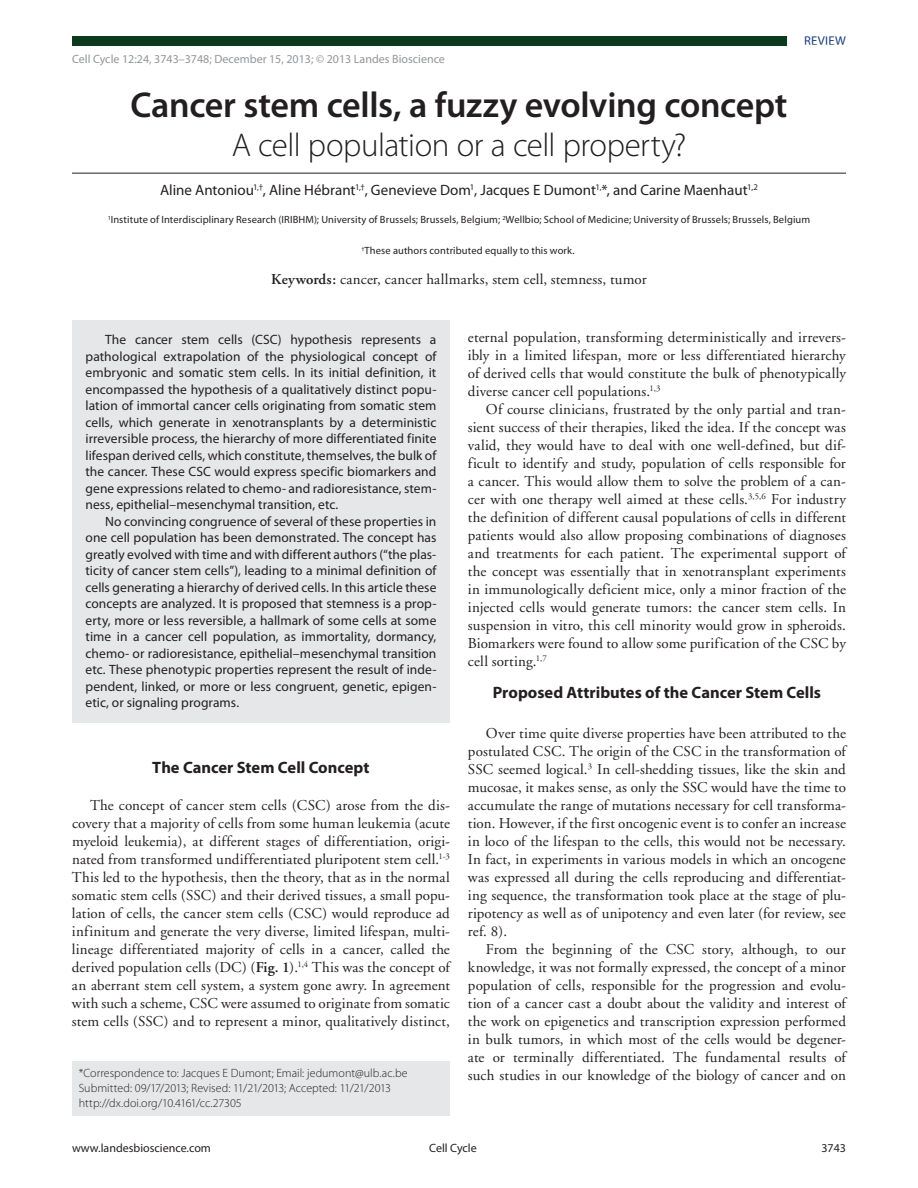
<style>
.page{position:relative;width:918px;height:1188px;background:#fff}
.page>*{position:absolute;margin:0;border:0;box-sizing:border-box;transform-origin:0 0}
.t1{font:600 36px "Myriad Pro";letter-spacing:-.01em;color:#231f20}
.t2{font:300 33px "Myriad Pro";letter-spacing:-.015em;color:#231f20}
.t3{font:700 16.5px "Myriad Pro";color:#231f20}
.t4{font:15px/18px "Adobe Garamond";letter-spacing:.005em;color:#231f20;text-align:justify}
.t5{font:15px "Myriad Pro";color:#231f20}
.t6{font:13.5px/16.5px "Myriad Pro";letter-spacing:.005em;color:#231f20;text-align:justify}
.t7{font:12.75px "Myriad Pro";letter-spacing:.02em;color:#193f7c}
.t8{font:300 12px/15px "Myriad Pro";color:#231f20}
.t9{font:12px "Myriad Pro";color:#939598}
.t10{font:12px "Myriad Pro";color:#231f20}
.t11{font:10.5px "Myriad Pro";letter-spacing:.01em;color:#231f20}
.s1{font-weight:600}
</style>
<div class="page">
<div style="left:72px;top:36px;width:774px;height:10px;background:#0b3b1c"></div>
<svg style="left:787px;top:36px;width:59px;height:10px"></svg>
<div style="left:72px;top:1061px;width:378px;height:55px;background:#e6e7e9"></div>
<hr style="left:72px;top:173px;width:774px;height:1px;background:#231f20">
<div style="left:72px;top:321px;width:378px;height:402px;background:#e6e7e9"></div>
<p class="t9" style="left:72px;top:52px;width:374px">Cell Cycle 12:24, 3743–3748; December 15, 2013; © 2013 Landes Bioscience</p>
<p class="t7" style="left:804px;top:33px;width:43px">Review</p>
<h1 class="t1" style="left:130px;top:82px;width:659px">Cancer stem cells, a fuzzy evolving concept</h1>
<h2 class="t2" style="left:232px;top:125px;width:456px">A cell population or a cell property?</h2>
<p class="t5" style="left:160px;top:180px;width:599px">Aline Antoniou<sup>1,†</sup>, Aline Hébrant<sup>1,†</sup>, Genevieve Dom<sup>1</sup>, Jacques E Dumont<sup>1,</sup>*, and Carine Maenhaut<sup>1,2</sup></p>
<p class="t11" style="left:108px;top:213px;width:704px"><sup>1</sup>Institute of Interdisciplinary Research (IRIBHM); University of Brussels; Brussels, Belgium; <sup>2</sup>Wellbio; School of Medicine; University of Brussels; Brussels, Belgium</p>
<p class="t11" style="left:361px;top:244px;width:215px"><sup>†</sup>These authors contributed equally to this work.</p>
<p class="t4" style="left:271px;top:271px;width:377px"><span class="s1">Keywords:</span> cancer, cancer hallmarks, stem cell, stemness, tumor</p>
<p class="t6" style="left:86px;top:331px;width:352px;text-indent:20px">The cancer stem cells (CSC) hypothesis represents a pathological extrapolation of the physiological concept of embryonic and somatic stem cells. In its initial definition, it encompassed the hypothesis of a qualitatively distinct popu&shy;lation of immortal cancer cells originating from somatic stem cells, which generate in xenotransplants by a deterministic irreversible process, the hierarchy of more differentiated finite lifespan derived cells, which constitute, themselves, the bulk of the cancer. These CSC would express specific biomarkers and gene expressions related to chemo- and radioresistance, stem&shy;ness, epithelial–mesenchymal transition, etc.</p>
<p class="t6" style="left:86px;top:513px;width:352px;text-indent:19px">No convincing congruence of several of these properties in one cell population has been demonstrated. The concept has greatly evolved with time and with different authors (“the plas&shy;ticity of cancer stem cells”), leading to a minimal definition of cells generating a hierarchy of derived cells. In this article these concepts are analyzed. It is proposed that stemness is a prop&shy;erty, more or less reversible, a hallmark of some cells at some time in a cancer cell population, as immortality, dormancy, chemo- or radioresistance, epithelial–mesenchymal transition etc. These phenotypic properties represent the result of inde&shy;pendent, linked, or more or less congruent, genetic, epigen&shy;etic, or signaling programs.</p>
<p class="t3" style="left:152px;top:756px;width:219px">The Cancer Stem Cell Concept</p>
<p class="t4" style="left:72px;top:797px;width:380px;text-indent:18px">The concept of cancer stem cells (CSC) arose from the dis&shy;covery that a majority of cells from some human leukemia (acute myeloid leukemia), at different stages of differentiation, origi&shy;nated from transformed undifferentiated pluripotent stem cell.<sup>1-3<br></sup>This led to the hypothesis, then the theory, that as in the normal somatic stem cells (SSC) and their derived tissues, a small popu&shy;lation of cells, the cancer stem cells (CSC) would reproduce ad infinitum and generate the very diverse, limited lifespan, multi&shy;lineage differentiated majority of cells in a cancer, called the derived population cells (DC) (<span class="s1">Fig. 1</span>).<sup>1,4</sup> This was the concept of an aberrant stem cell system, a system gone awry. In agreement with such a scheme, CSC were assumed to originate from somatic stem cells (SSC) and to represent a minor, qualitatively distinct,</p>
<p class="t8" style="left:79px;top:1065px;width:331px">*Correspondence to: Jacques E Dumont; Email: jedumont@ulb.ac.be<br>Submitted: 09/17/2013; Revised: 11/21/2013; Accepted: 11/21/2013 http://dx.doi.org/10.4161/cc.27305</p>
<p class="t4" style="left:468px;top:329px;width:379px">eternal population, transforming deterministically and irrevers&shy;ibly in a limited lifespan, more or less differentiated hierarchy of derived cells that would constitute the bulk of phenotypically diverse cancer cell populations.<sup>1,3</sup></p>
<p class="t4" style="left:468px;top:401px;width:380px;text-indent:18px">Of course clinicians, frustrated by the only partial and tran&shy;sient success of their therapies, liked the idea. If the concept was valid, they would have to deal with one well-defined, but dif&shy;ficult to identify and study, population of cells responsible for a cancer. This would allow them to solve the problem of a can&shy;cer with one therapy well aimed at these cells.<sup>3,5,6</sup> For industry the definition of different causal populations of cells in different patients would also allow proposing combinations of diagnoses and treatments for each patient. The experimental support of the concept was essentially that in xenotransplant experiments in immunologically deficient mice, only a minor fraction of the injected cells would generate tumors: the cancer stem cells. In suspension in vitro, this cell minority would grow in spheroids.<br>Biomarkers were found to allow some purification of the CSC by cell sorting.<sup>1,7</sup></p>
<p class="t3" style="left:493px;top:682px;width:330px">Proposed Attributes of the Cancer Stem Cells</p>
<p class="t4" style="left:468px;top:725px;width:379px;text-indent:18px">Over time quite diverse properties have been attributed to the postulated CSC. The origin of the CSC in the transformation of SSC seemed logical.<sup>3</sup> In cell-shedding tissues, like the skin and mucosae, it makes sense, as only the SSC would have the time to accumulate the range of mutations necessary for cell transforma&shy;tion. However, if the first oncogenic event is to confer an increase in loco of the lifespan to the cells, this would not be necessary.<br>In fact, in experiments in various models in which an oncogene was expressed all during the cells reproducing and differentiat&shy;ing sequence, the transformation took place at the stage of plu&shy;ripotency as well as of unipotency and even later (for review, see ref. 8).</p>
<p class="t4" style="left:468px;top:941px;width:379px;text-indent:18px">From the beginning of the CSC story, although, to our knowledge, it was not formally expressed, the concept of a minor population of cells, responsible for the progression and evolu&shy;tion of a cancer cast a doubt about the validity and interest of the work on epigenetics and transcription expression performed in bulk tumors, in which most of the cells would be degener&shy;ate or terminally differentiated. The fundamental results of such studies in our knowledge of the biology of cancer and on</p>
<p class="t10" style="left:72px;top:1141px;width:140px">www.landesbioscience.com</p>
<p class="t10" style="left:429px;top:1141px;width:49px">Cell Cycle</p>
<p class="t10" style="left:821px;top:1141px;width:26px">3743</p>
</div>
